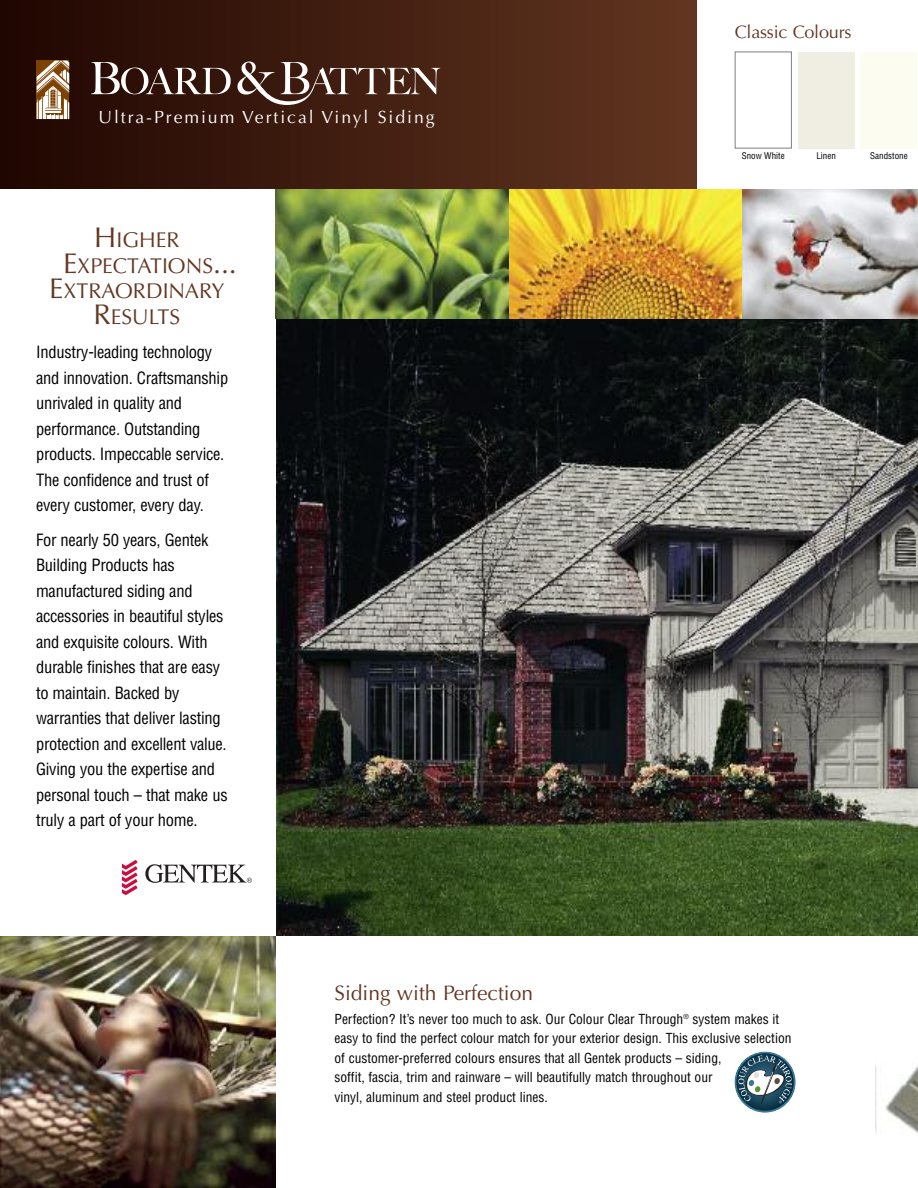
<style>
.page{position:relative;width:918px;height:1188px;background:#fff}
.page>*{position:absolute;margin:0;border:0;box-sizing:border-box;transform-origin:0 0}
.t1{font:21.3px "Optima";color:#633721}
.t2{font:21px "Optima";color:#633721}
.t3{font:18px "Optima";letter-spacing:-.01em;color:#633721}
.t4{font:17.7px "Optima";letter-spacing:.11em;color:#fff}
.t5{font:condensed 16.5px/25.5px "Helvetica";letter-spacing:-.015em;color:#000}
.t6{font:condensed 13.5px/19.5px "Helvetica";color:#000}
.t7{font:condensed 9px "Helvetica";color:#000}
.s1{font-size:28.5px}
</style>
<div class="page">
<div style="left:0;top:0;width:696px;height:189px;background:linear-gradient(to right,#200701,#623620)"></div>
<svg style="left:91px;top:62px;width:140px;height:32px"></svg>
<svg style="left:237px;top:62px;width:203px;height:43px"></svg>
<svg style="left:37px;top:61px;width:32px;height:58px"></svg>
<img style="left:276px;top:319px;width:642px;height:617px">
<img style="left:0;top:936px;width:276px;height:252px">
<img style="left:875px;top:1065px;width:43px;height:69px">
<svg style="left:735px;top:1052px;width:60px;height:60px"></svg>
<div style="left:735px;top:52px;width:57px;height:97px;border:1px solid #808080"></div>
<div style="left:798px;top:52px;width:57px;height:97px;background:#f0eee2"></div>
<div style="left:860px;top:52px;width:57px;height:97px;background:#fcfdf0"></div>
<svg style="left:122px;top:860px;width:16px;height:35px"></svg>
<svg style="left:145px;top:864px;width:107px;height:19px"></svg>
<img style="left:275px;top:189px;width:643px;height:130px">
<p class="t4" style="left:98px;top:109px;width:338px">Ultra-Premium Vertical Vinyl Siding</p>
<p class="t1" style="left:94px;top:231px;width:87px"><span class="s1">H</span>IGHER</p>
<p class="t1" style="left:63px;top:257px;width:175px"><span class="s1">E</span>XPECTATIONS<span class="s1">...</span></p>
<p class="t1" style="left:49px;top:282px;width:177px"><span class="s1">E</span>XTRAORDINARY</p>
<p class="t1" style="left:94px;top:308px;width:88px"><span class="s1">R</span>ESULTS</p>
<p class="t5" style="left:36px;top:340px;width:194px">Industry-leading technology and innovation. Craftsmanship unrivaled in quality and performance. Outstanding products. Impeccable service.<br>The confidence and trust of every customer, every day.</p>
<p class="t5" style="left:36px;top:527px;width:193px">For nearly 50 years, Gentek<br>Building Products has manufactured siding and accessories in beautiful styles and exquisite colours. With durable finishes that are easy to maintain. Backed by warranties that deliver lasting protection and excellent value.<br>Giving you the expertise and personal touch – that make us truly a part of your home.</p>
<p class="t3" style="left:735px;top:24px;width:118px">Classic Colours</p>
<p class="t7" style="left:742px;top:151px;width:44px">Snow White</p>
<p class="t7" style="left:816px;top:151px;width:21px">Linen</p>
<p class="t7" style="left:870px;top:151px;width:39px">Sandstone</p>
<p class="t2" style="left:334px;top:984px;width:200px">Siding with Perfection</p>
<p class="t6" style="left:334px;top:1009px;width:459px">Perfection? It’s never too much to ask. Our Colour Clear Through<sup>®</sup> system makes it easy to find the perfect colour match for your exterior design. This exclusive selection of customer-preferred colours ensures that all Gentek products – siding,<br>soffit, fascia, trim and rainware – will beautifully match throughout our<br>vinyl, aluminum and steel product lines.</p>
</div>
